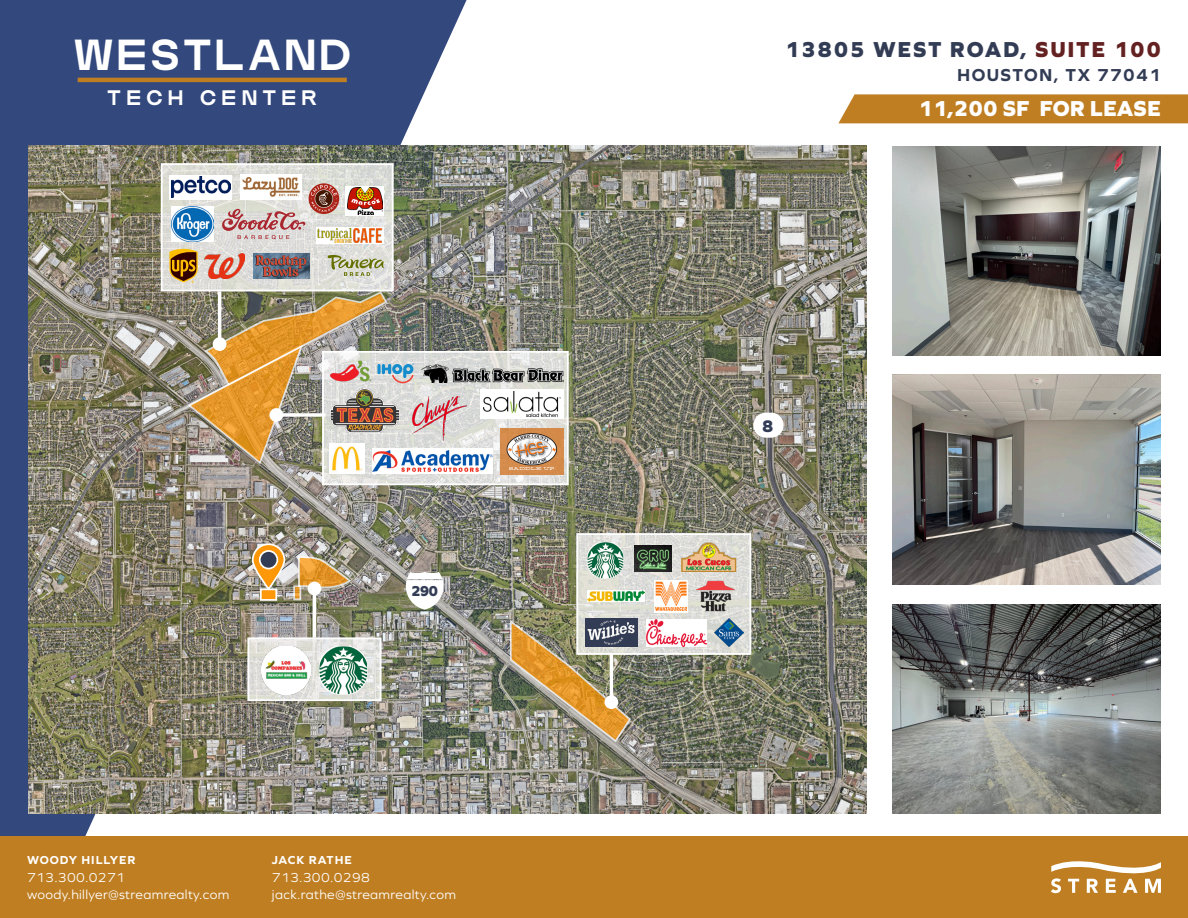
<style>
.page{position:relative;width:1188px;height:918px;background:#fff}
.page>*{position:absolute;margin:0;border:0;box-sizing:border-box;transform-origin:0 0}
.t1{font:100 46.5px "Ouma Latin VF";letter-spacing:.055em;color:#fff}
.t2{font:800 22.5px "Graphie";letter-spacing:.075em;color:#323c54}
.t3{font:800 22.5px "Graphie";color:#fff}
.t4{font:100 22.5px "Ouma Latin VF";letter-spacing:.23em;color:#fff}
.t5{font:700 18px "Graphie";letter-spacing:.075em;color:#323c54}
.t6{font:800 17.4px "Graphie";color:#323c54}
.t7{font:800 15px "Graphie";color:#323c54}
.t8{font:13.5px/17.2px "Graphie";letter-spacing:.025em;color:#fff}
.t9{font:700 12px "Graphie";letter-spacing:.075em;color:#fff}
.s1{color:#632121}
</style>
<div class="page">
<svg style="left:0;top:0;width:467px;height:836px;background:#4f628e"></svg>
<hr style="left:78px;top:78px;width:269px;height:4px;background:#bf7e22">
<div style="left:0;top:836px;width:1188px;height:82px;background:#bf7e22"></div>
<svg style="left:1051px;top:861px;width:110px;height:32px"></svg>
<img style="left:893px;top:146px;width:268px;height:209px">
<img style="left:893px;top:375px;width:268px;height:209px">
<div style="left:838px;top:94px;width:350px;height:29px;background:#bf7e22"></div>
<img style="left:28px;top:146px;width:838px;height:668px">
<svg style="left:253px;top:544px;width:31px;height:45px"></svg>
<div style="left:252px;top:543px;width:33px;height:47px;border:2px solid #fff;border-radius:16px"></div>
<div style="left:260px;top:551px;width:17px;height:18px;background:#323c54;border-radius:50%"></div>
<div style="left:259px;top:550px;width:19px;height:19px;border:2px solid #fff;border-radius:50%"></div>
<div style="left:260px;top:588px;width:17px;height:13px;background:#ff9808;border:2px solid #fff"></div>
<svg style="left:297px;top:555px;width:54px;height:35px;background:#caa062"></svg>
<svg style="left:293px;top:585px;width:8px;height:15px"></svg>
<hr style="left:313px;top:588px;width:3px;height:50px;background:#fff">
<div style="left:308px;top:582px;width:13px;height:13px;background:#fff;border-radius:50%"></div>
<svg style="left:251px;top:641px;width:127px;height:57px;background:#e1e1dd"></svg>
<div style="left:248px;top:638px;width:133px;height:63px;border:2px solid #fff"></div>
<svg style="left:325px;top:354px;width:241px;height:128px;background:#dedfdb"></svg>
<div style="left:322px;top:351px;width:247px;height:134px;border:2px solid #fff"></div>
<img style="left:421px;top:365px;width:143px;height:17px">
<img style="left:329px;top:466px;width:36px;height:8px">
<div style="left:372px;top:448px;width:121px;height:26px;background:#fff"></div>
<img style="left:372px;top:450px;width:121px;height:22px">
<div style="left:481px;top:389px;width:83px;height:30px;background:#fff"></div>
<img style="left:484px;top:391px;width:77px;height:26px">
<img style="left:500px;top:428px;width:64px;height:47px">
<img style="left:413px;top:396px;width:54px;height:44px">
<img style="left:262px;top:646px;width:49px;height:48px">
<img style="left:319px;top:646px;width:48px;height:48px">
<img style="left:187px;top:290px;width:226px;height:176px">
<hr style="left:218px;top:291px;width:3px;height:53px;background:#fff">
<div style="left:213px;top:337px;width:14px;height:14px;background:#fff;border-radius:50%"></div>
<svg style="left:164px;top:166px;width:226px;height:122px;background:#ddddd9"></svg>
<div style="left:161px;top:163px;width:232px;height:128px;border:2px solid #fff"></div>
<div style="left:169px;top:175px;width:63px;height:24px;background:#fff"></div>
<img style="left:171px;top:177px;width:59px;height:20px">
<img style="left:171px;top:206px;width:43px;height:36px">
<img style="left:205px;top:253px;width:40px;height:26px">
<svg style="left:169px;top:249px;width:29px;height:34px"></svg>
<img style="left:254px;top:254px;width:56px;height:24px">
<img style="left:240px;top:175px;width:62px;height:8px">
<svg style="left:222px;top:183px;width:117px;height:56px;background:#d1b7b2"></svg>
<svg style="left:317px;top:227px;width:67px;height:17px"></svg>
<img style="left:318px;top:228px;width:65px;height:14px">
<svg style="left:328px;top:255px;width:56px;height:21px"></svg>
<svg style="left:346px;top:186px;width:38px;height:29px"></svg>
<img style="left:348px;top:187px;width:34px;height:27px">
<svg style="left:579px;top:536px;width:169px;height:116px;background:#dbdbd6"></svg>
<div style="left:576px;top:533px;width:175px;height:122px;border:2px solid #fff"></div>
<svg style="left:587px;top:542px;width:37px;height:36px"></svg>
<img style="left:588px;top:542px;width:35px;height:36px">
<img style="left:635px;top:546px;width:36px;height:26px">
<img style="left:682px;top:543px;width:55px;height:29px">
<img style="left:587px;top:590px;width:58px;height:12px">
<svg style="left:655px;top:580px;width:33px;height:32px"></svg>
<img style="left:656px;top:581px;width:31px;height:30px">
<img style="left:646px;top:620px;width:61px;height:27px">
<img style="left:696px;top:580px;width:39px;height:32px">
<div style="left:585px;top:618px;width:52px;height:29px;background:#323c54"></div>
<img style="left:509px;top:618px;width:125px;height:125px">
<img style="left:714px;top:618px;width:29px;height:29px">
<svg style="left:406px;top:572px;width:38px;height:38px"></svg>
<div style="left:753px;top:413px;width:31px;height:25px;background:#fff;border-radius:13px"></div>
<img style="left:893px;top:604px;width:268px;height:210px">
<h1 class="t1" style="left:73px;top:16px;width:279px">WESTLAND</h1>
<h2 class="t4" style="left:107px;top:78px;width:211px">TECH CENTER</h2>
<p class="t7" style="left:411px;top:582px;width:28px">290</p>
<p class="t9" style="left:27px;top:853px;width:110px">WOODY HILLYER</p>
<p class="t8" style="left:27px;top:868px;width:204px">713.300.0271 woody.hillyer@streamrealty.com</p>
<p class="t9" style="left:272px;top:853px;width:81px">JACK RATHE</p>
<p class="t8" style="left:272px;top:868px;width:186px">713.300.0298 jack.rathe@streamrealty.com</p>
<p class="t2" style="left:785px;top:37px;width:378px">13805 WEST ROAD, <span class="s1">SUITE 100</span></p>
<p class="t5" style="left:957px;top:64px;width:205px">HOUSTON, TX 77041</p>
<p class="t3" style="left:918px;top:95px;width:244px">11,200 SF FOR LEASE</p>
<p class="t6" style="left:762px;top:416px;width:13px">8</p>
</div>
